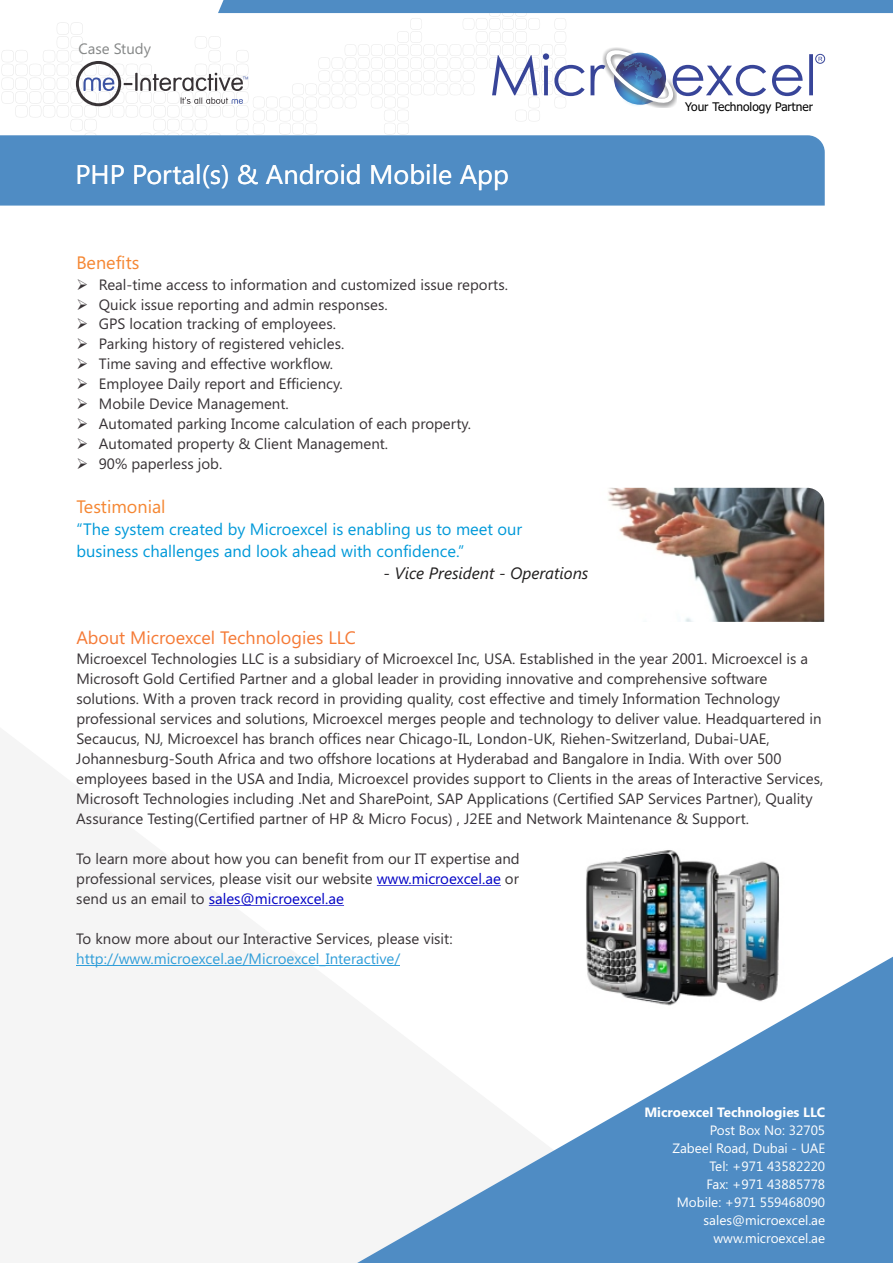
<style>
.page{position:relative;width:893px;height:1263px;background:#fff}
.page>*{position:absolute;margin:0;border:0;box-sizing:border-box;transform-origin:0 0}
.t1{font:27px "Segoe UI";color:#fff}
.t2{font:18px "Segoe UI";color:#f57a36}
.t3{font:18px "Segoe UI";color:#f58733}
.t4{font:16.5px/21.9px "Segoe UI";color:#0099d9}
.t5{font:italic 16.5px "Segoe UI";color:#211f1f}
.t6{font:15px/20px "Segoe UI";color:#383336}
.t7{font:15px "Segoe UI";color:#309ed9}
.t8{font:15px "Segoe UI";color:#858787}
.t9{font:13.5px/18px "Segoe UI";color:#fff;text-align:right}
.t10{font:700 13.5px "Segoe UI";color:#fff}
.t11{font:11.85px "Tahoma";color:#000}
.s1{color:#0000c4}
</style>
<div class="page">
<img style="left:702px;top:861px;width:78px;height:96px">
<svg style="left:1px;top:13px;width:565px;height:122px"></svg>
<svg style="left:208px;top:850px;width:494px;height:107px"></svg>
<hr style="left:377px;top:885px;width:124px;height:1px;background:#0000c4">
<hr style="left:209px;top:905px;width:135px;height:1px;background:#0000c4">
<hr style="left:76px;top:965px;width:324px;height:1px;background:#309ed9">
<img style="left:608px;top:488px;width:216px;height:134px">
<div style="left:0;top:135px;width:825px;height:71px;background:#4f8cc4"></div>
<svg style="left:357px;top:957px;width:536px;height:306px;fill:#4f8cc4"></svg>
<div style="left:218px;top:0;width:675px;height:13px;background:#4f8cc4"></div>
<div style="left:815px;top:54px;width:10px;height:9px;border:1px solid #384599;border-radius:50%"></div>
<svg style="left:609px;top:47px;width:62px;height:61px"></svg>
<svg style="left:492px;top:49px;width:321px;height:58px"></svg>
<svg style="left:76px;top:61px;width:172px;height:45px"></svg>
<p class="t8" style="left:79px;top:43px;width:74px">Case Study</p>
<h1 class="t1" style="left:75px;top:165px;width:435px">PHP Portal(s) &amp; Android Mobile App</h1>
<p class="t3" style="left:76px;top:256px;width:65px">Benefits</p>
<p class="t6" style="left:76px;top:276px;width:433px">➢ Real-time access to information and customized issue reports.</p>
<p class="t6" style="left:76px;top:296px;width:313px">➢ Quick issue reporting and admin responses.</p>
<p class="t6" style="left:76px;top:316px;width:261px">➢ GPS location tracking of employees.</p>
<p class="t6" style="left:76px;top:336px;width:269px">➢ Parking history of registered vehicles.</p>
<p class="t6" style="left:76px;top:355px;width:258px">➢ Time saving and effective workflow.</p>
<p class="t6" style="left:76px;top:375px;width:268px">➢ Employee Daily report and Efficiency.</p>
<p class="t6" style="left:76px;top:395px;width:214px">➢ Mobile Device Management.</p>
<p class="t6" style="left:76px;top:415px;width:396px">➢ Automated parking Income calculation of each property.</p>
<p class="t6" style="left:76px;top:435px;width:313px">➢ Automated property &amp; Client Management.</p>
<p class="t6" style="left:76px;top:455px;width:148px">➢ 90% paperless job.</p>
<p class="t3" style="left:76px;top:500px;width:91px">Testimonial</p>
<p class="t4" style="left:76px;top:520px;width:447px">“The system created by Microexcel is enabling us to meet our business challenges and look ahead with confidence.”</p>
<p class="t5" style="left:383px;top:567px;width:207px">- Vice President - Operations</p>
<p class="t11" style="left:685px;top:102px;width:130px">Your Technology Partner</p>
<p class="t2" style="left:76px;top:630px;width:281px">About Microexcel Technologies LLC</p>
<p class="t6" style="left:76px;top:650px;width:748px">Microexcel Technologies LLC is a subsidiary of Microexcel Inc, USA. Established in the year 2001. Microexcel is a Microsoft Gold Certified Partner and a global leader in providing innovative and comprehensive software solutions. With a proven track record in providing quality, cost effective and timely Information Technology professional services and solutions, Microexcel merges people and technology to deliver value. Headquartered in Secaucus, NJ, Microexcel has branch offices near Chicago-IL, London-UK, Riehen-Switzerland, Dubai-UAE, Johannesburg-South Africa and two offshore locations at Hyderabad and Bangalore in India. With over 500 employees based in the USA and India, Microexcel provides support to Clients in the areas of Interactive Services, Microsoft Technologies including .Net and SharePoint, SAP Applications (Certified SAP Services Partner), Quality Assurance Testing(Certified partner of HP &amp; Micro Focus) , J2EE and Network Maintenance &amp; Support.</p>
<p class="t6" style="left:76px;top:850px;width:445px;text-align:justify">To learn more about how you can benefit from our IT expertise and professional services, please visit our website <span class="s1">www.microexcel.ae</span> or send us an email to <span class="s1">sales@microexcel.ae</span></p>
<p class="t6" style="left:76px;top:930px;width:378px">To know more about our Interactive Services, please visit:</p>
<p class="t7" style="left:76px;top:953px;width:325px">http://www.microexcel.ae/Microexcel_Interactive/</p>
<p class="t10" style="left:644px;top:1107px;width:182px">Microexcel Technologies LLC</p>
<p class="t9" style="left:672px;top:1122px;width:154px">Post Box No: 32705<br>Zabeel Road, Dubai - UAE<br>Tel: +971 43582220<br>Fax: +971 43885778<br>Mobile: +971 559468090 sales@microexcel.ae www.microexcel.ae</p>
</div>
